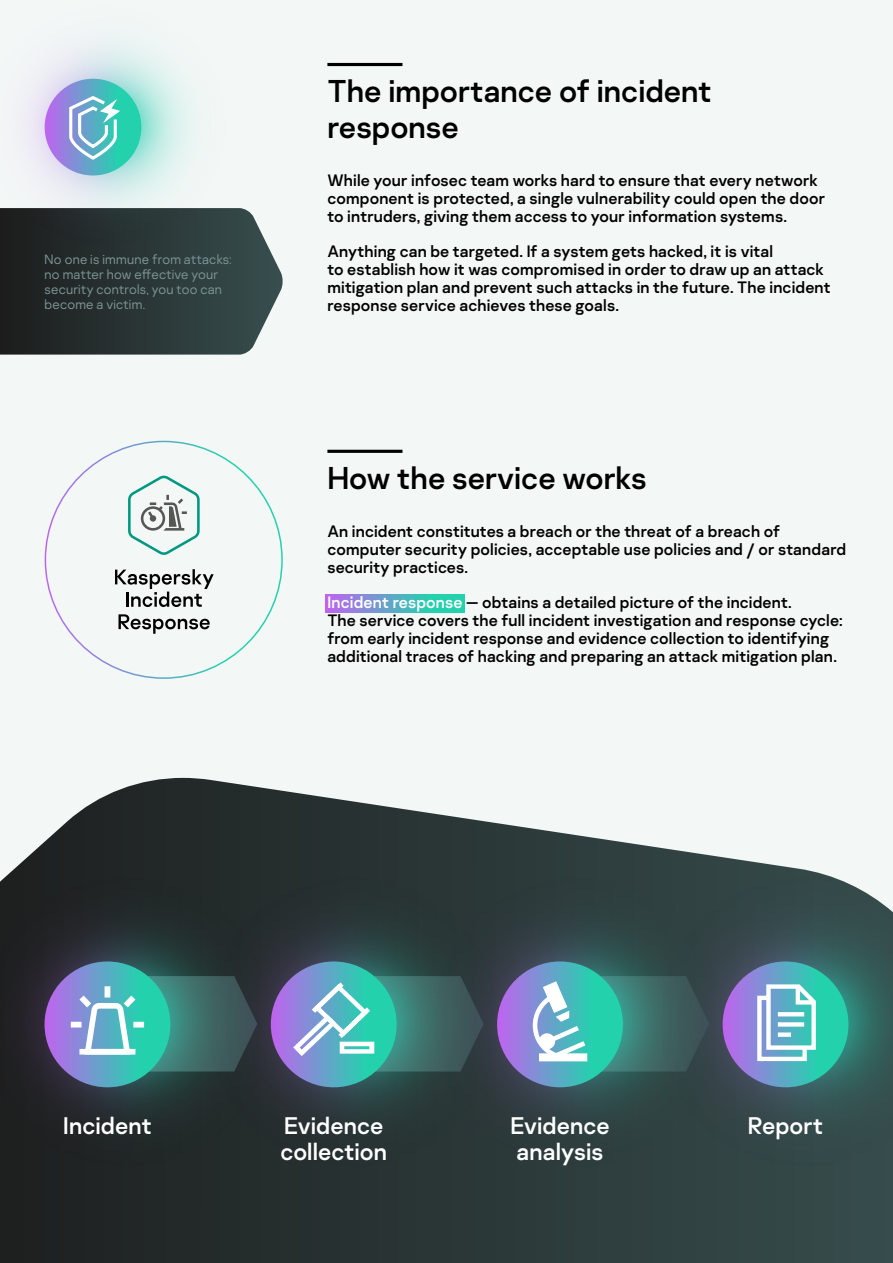
<style>
.page{position:relative;width:893px;height:1263px;background:#f3f7f6}
.page>*{position:absolute;margin:0;border:0;box-sizing:border-box;transform-origin:0 0}
.t1{font:31.5px/36px "Kaspersky Sans";color:#000}
.t2{font:24px/25.5px "Kaspersky Sans";letter-spacing:.005em;color:#fff}
.t3{font:16.5px/18px "Kaspersky Sans";letter-spacing:.01em;color:#000}
.t4{font:300 13.5px/15px "Kaspersky Sans";letter-spacing:.015em;color:#7d9696}
.s1{color:#fff}
</style>
<div class="page">
<svg style="left:0;top:208px;width:283px;height:147px;background:#384343"></svg>
<svg style="left:326px;top:595px;width:138px;height:17px;background:#5fa7c6"></svg>
<svg style="left:0;top:778px;width:893px;height:485px"></svg>
<hr style="left:327px;top:63px;width:75px;height:3px;background:#000">
<hr style="left:327px;top:450px;width:75px;height:3px;background:#000">
<img style="left:0;top:43px;width:225px;height:202px">
<svg style="left:45px;top:79px;width:96px;height:96px;background:#62a4c8"></svg>
<svg style="left:68px;top:94px;width:52px;height:68px"></svg>
<svg style="left:115px;top:569px;width:99px;height:38px"></svg>
<svg style="left:118px;top:614px;width:92px;height:20px"></svg>
<svg style="left:128px;top:476px;width:72px;height:79px"></svg>
<img style="left:0;top:877px;width:208px;height:289px">
<img style="left:208px;top:877px;width:226px;height:289px">
<img style="left:434px;top:877px;width:226px;height:289px">
<img style="left:660px;top:877px;width:233px;height:289px">
<svg style="left:45px;top:961px;width:125px;height:126px;background:#7b91d1"></svg>
<svg style="left:65px;top:976px;width:192px;height:95px;background:#539299"></svg>
<svg style="left:271px;top:961px;width:126px;height:126px;background:#7d8fd1"></svg>
<svg style="left:293px;top:976px;width:191px;height:95px;background:#549398"></svg>
<svg style="left:497px;top:961px;width:126px;height:126px;background:#828cd4"></svg>
<svg style="left:533px;top:976px;width:176px;height:95px;background:#519795"></svg>
<svg style="left:723px;top:961px;width:125px;height:126px;background:#60a5c6"></svg>
<svg style="left:755px;top:982px;width:63px;height:81px"></svg>
<p class="t4" style="left:45px;top:251px;width:189px">No one is immune from attacks: no matter how effective your security controls, you too can become a victim.</p>
<h1 class="t1" style="left:327px;top:73px;width:386px">The importance of incident response</h1>
<p class="t3" style="left:327px;top:171px;width:499px">While your infosec team works hard to ensure that every network component is protected, a single vulnerability could open the door to intruders, giving them access to your information systems.</p>
<p class="t3" style="left:327px;top:242px;width:505px">Anything can be targeted. If a system gets hacked, it is vital<br>to establish how it was compromised in order to draw up an attack mitigation plan and prevent such attacks in the future. The incident response service achieves these goals.</p>
<h1 class="t1" style="left:327px;top:460px;width:321px">How the service works</h1>
<p class="t3" style="left:327px;top:522px;width:520px">An incident constitutes a breach or the threat of a breach of computer security policies, acceptable use policies and / or standard security practices.</p>
<p class="t3" style="left:327px;top:593px;width:517px"><span class="s1">Incident response</span> — obtains a detailed picture of the incident.<br>The service covers the full incident investigation and response cycle: from early incident response and evidence collection to identifying additional traces of hacking and preparing an attack mitigation plan.</p>
<h2 class="t2" style="left:63px;top:1113px;width:90px">Incident</h2>
<h2 class="t2" style="left:748px;top:1113px;width:77px">Report</h2>
<h2 class="t2" style="left:280px;top:1113px;width:108px">Evidence collection</h2>
<h2 class="t2" style="left:510px;top:1113px;width:101px">Evidence analysis</h2>
</div>
